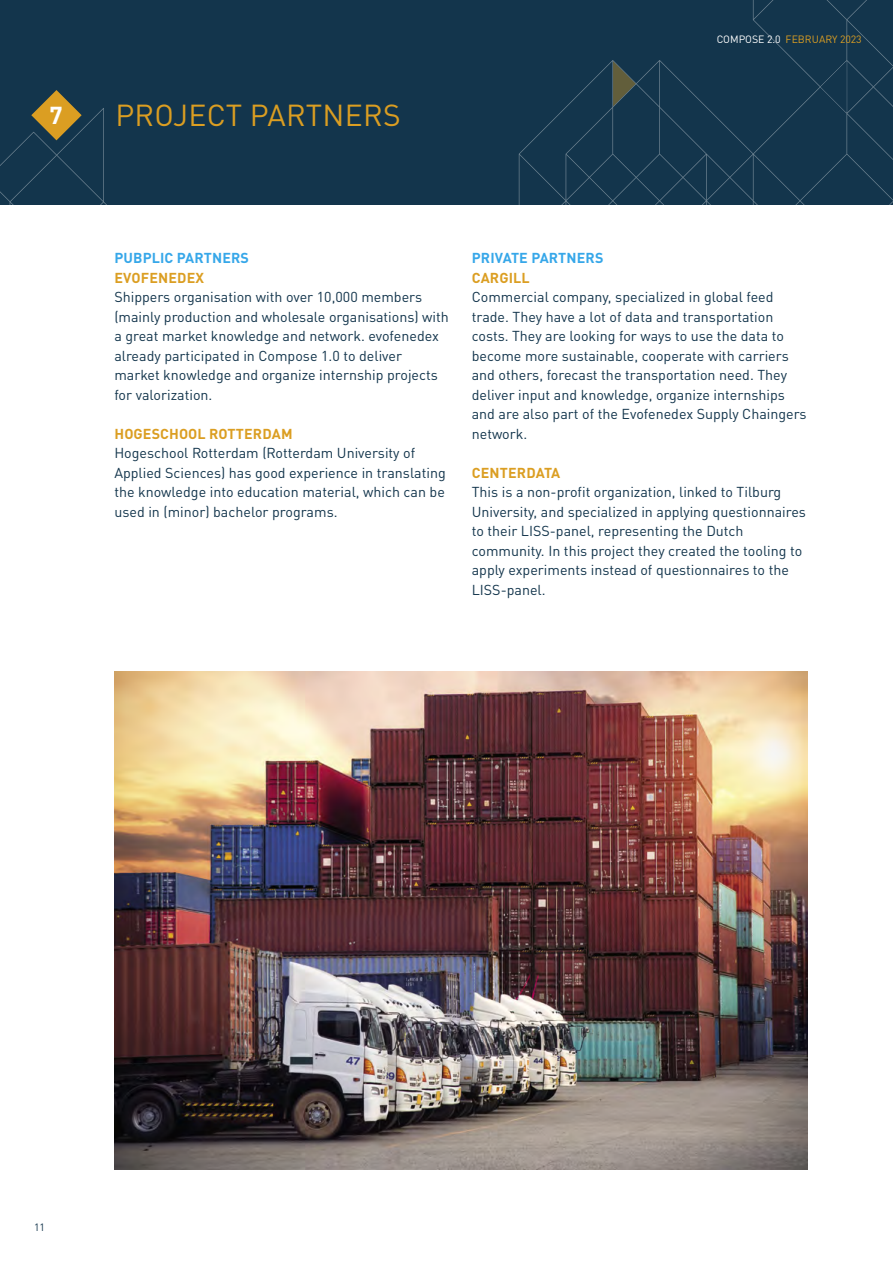
<style>
.page{position:relative;width:893px;height:1263px;background:#fff}
.page>*{position:absolute;margin:0;border:0;box-sizing:border-box;transform-origin:0 0}
.t1{font:30px "DINOT";letter-spacing:.01em;color:#db9e22}
.t2{font:700 24.3px "DINOT";color:#fff}
.t3{font:14.25px/19.5px "DINOT";color:#13354c}
._01_Kopje_blauw{font:700 14.25px "DINOT";letter-spacing:.01em;color:#db9e22}
._01_Kopje_blauw-2{font:700 14.25px "DINOT";letter-spacing:.01em;color:#36a7e9}
.t4{font:10.5px "DINOT";color:#db9e22}
.t5{font:10.5px "DINOT";color:#13354c}
.s1{color:#fff}
</style>
<div class="page">
<div style="left:0;top:0;width:893px;height:205px;background:#13354c"></div>
<svg style="left:519px;top:0;width:374px;height:205px"></svg>
<svg style="left:821px;top:61px;width:25px;height:52px"></svg>
<svg style="left:613px;top:61px;width:23px;height:45px"></svg>
<svg style="left:0;top:108px;width:128px;height:603px"></svg>
<svg style="left:31px;top:90px;width:51px;height:50px"></svg>
<img style="left:115px;top:672px;width:692px;height:497px">
<p class="t2" style="left:49px;top:100px;width:15px">7</p>
<p class="t1" style="left:115px;top:96px;width:287px">PROJECT PARTNERS</p>
<p class="t4" style="left:717px;top:33px;width:147px"><span class="s1">COMPOSE 2.0</span> FEBRUARY 2023</p>
<p class="_01_Kopje_blauw-2" style="left:114px;top:249px;width:136px">PUBPLIC PARTNERS</p>
<p class="_01_Kopje_blauw" style="left:114px;top:268px;width:91px">EVOFENEDEX</p>
<p class="t3" style="left:114px;top:287px;width:336px">Shippers organisation with over 10,000 members (mainly production and wholesale organisations) with a great market knowledge and network. evofenedex already participated in Compose 1.0 to deliver market knowledge and organize internship projects for valorization.</p>
<p class="_01_Kopje_blauw" style="left:114px;top:424px;width:180px">HOGESCHOOL ROTTERDAM</p>
<p class="t3" style="left:114px;top:443px;width:333px">Hogeschool Rotterdam (Rotterdam University of Applied Sciences) has good experience in translating the knowledge into education material, which can be used in (minor) bachelor programs.</p>
<p class="_01_Kopje_blauw-2" style="left:472px;top:249px;width:133px">PRIVATE PARTNERS</p>
<p class="_01_Kopje_blauw" style="left:472px;top:268px;width:59px">CARGILL</p>
<p class="t3" style="left:472px;top:287px;width:336px">Commercial company, specialized in global feed trade. They have a lot of data and transportation costs. They are looking for ways to use the data to become more sustainable, cooperate with carriers and others, forecast the transportation need. They deliver input and knowledge, organize internships and are also part of the Evofenedex Supply Chaingers network.</p>
<p class="_01_Kopje_blauw" style="left:472px;top:463px;width:90px">CENTERDATA</p>
<p class="t3" style="left:472px;top:482px;width:336px">This is a non-profit organization, linked to Tilburg University, and specialized in applying questionnaires to their LISS-panel, representing the Dutch community. In this project they created the tooling to apply experiments instead of questionnaires to the LISS-panel.</p>
<p class="t5" style="left:34px;top:1220px;width:12px">11</p>
</div>
